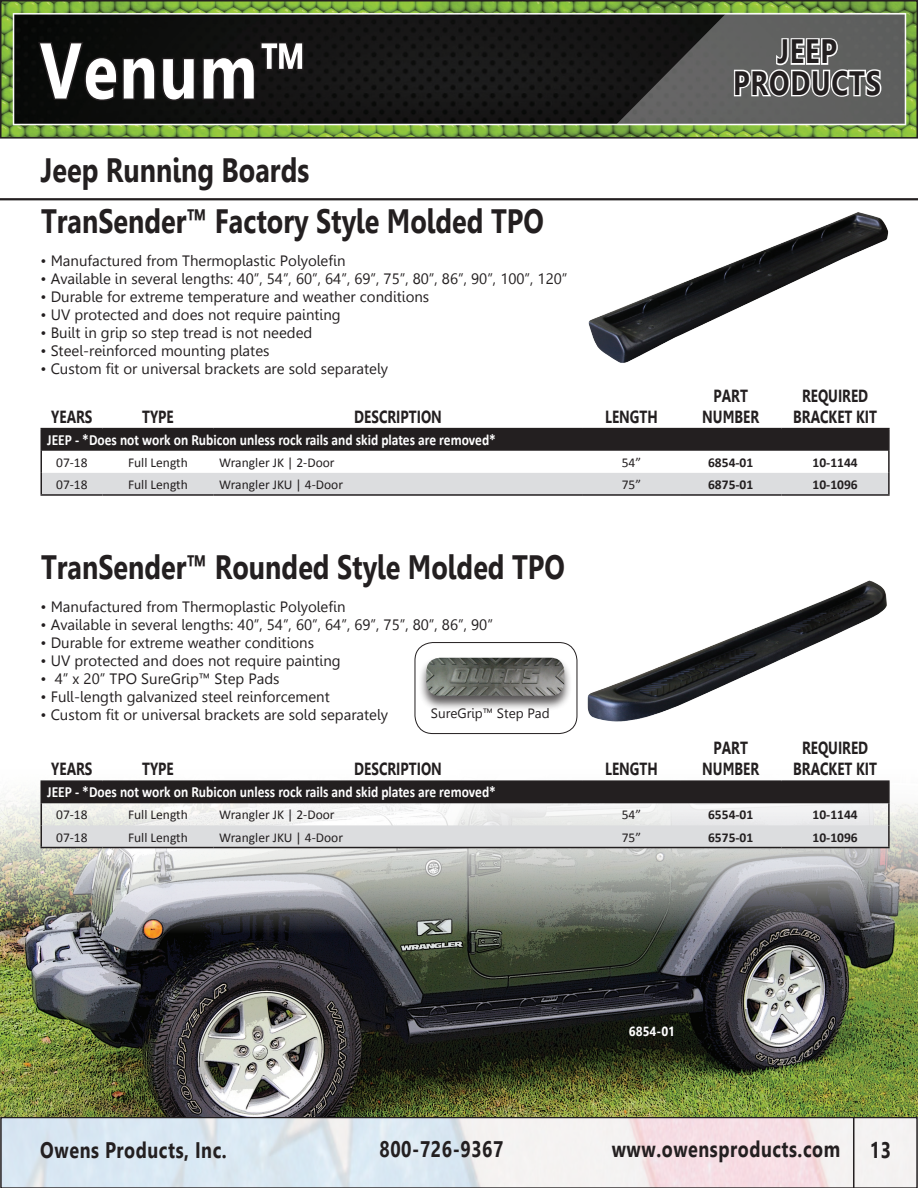
<style>
.page{position:relative;width:918px;height:1188px;background:#fff}
.page>*{position:absolute;margin:0;border:0;box-sizing:border-box;transform-origin:0 0}
.t1{font:700 78.75px "Leelawadee";letter-spacing:.03em;color:#fff;scale:.8 1}
.t2{font:700 33.75px "Leelawadee";color:#231f20;scale:.8 1}
.t3{font:700 33.75px/31.5px "Leelawadee";letter-spacing:.03em;color:#231f20;text-align:center;scale:.8 1}
.t4{font:700 22.5px "Leelawadee";letter-spacing:.03em;color:#231f20;scale:.8 1}
.t5{font:700 17.55px/21px "Leelawadee";color:#231f20;text-align:center;scale:.77 1}
.t6{font:700 15.6px "Calibri";color:#fff;scale:.87 1}
.t7{font:15px "Leelawadee";color:#231f20}
.t8{font:13.5px "Calibri";color:#231f20}
.t9{font:700 13.5px "Calibri";color:#231f20}
.t10{font:13.5px "Leelawadee";color:#231f20}
.t11{font:700 13.2px "Leelawadee";color:#fff;scale:.91 1}
</style>
<div class="page">
<img style="left:3px;top:3px;width:912px;height:133px">
<div style="left:0;top:0;width:918px;height:139px;border:2px solid #231f20"></div>
<svg style="left:36px;top:40px;width:269px;height:63px;background:#131212"></svg>
<div style="left:0;top:1117px;width:918px;height:71px;border:2px solid #231f20"></div>
<hr style="left:853px;top:1117px;width:1px;height:71px;background:#231f20">
<svg style="left:616px;top:13px;width:289px;height:111px;background:#676766"></svg>
<img style="left:588px;top:212px;width:301px;height:151px">
<div style="left:42px;top:429px;width:846px;height:22px;background:#231f20"></div>
<div style="left:42px;top:473px;width:846px;height:21px;background:#dcdddf"></div>
<hr style="left:40px;top:494px;width:63px;height:2px;background:#231f20">
<hr style="left:103px;top:494px;width:110px;height:2px;background:#231f20">
<hr style="left:213px;top:494px;width:370px;height:2px;background:#231f20">
<hr style="left:583px;top:494px;width:97px;height:2px;background:#231f20">
<hr style="left:680px;top:494px;width:101px;height:2px;background:#231f20">
<hr style="left:781px;top:494px;width:109px;height:2px;background:#231f20">
<hr style="left:40px;top:429px;width:2px;height:22px;background:#231f20">
<hr style="left:40px;top:428px;width:63px;height:1px;background:#231f20">
<hr style="left:103px;top:428px;width:110px;height:1px;background:#231f20">
<hr style="left:213px;top:428px;width:370px;height:1px;background:#231f20">
<hr style="left:583px;top:428px;width:97px;height:1px;background:#231f20">
<hr style="left:680px;top:428px;width:101px;height:1px;background:#231f20">
<hr style="left:781px;top:428px;width:109px;height:1px;background:#231f20">
<hr style="left:888px;top:429px;width:2px;height:22px;background:#231f20">
<hr style="left:888px;top:451px;width:2px;height:22px;background:#231f20">
<hr style="left:888px;top:473px;width:2px;height:21px;background:#231f20">
<hr style="left:40px;top:451px;width:2px;height:22px;background:#231f20">
<hr style="left:40px;top:473px;width:2px;height:21px;background:#231f20">
<img style="left:576px;top:580px;width:311px;height:144px">
<div style="left:415px;top:642px;width:162px;height:92px;border:1px solid #231f20;border-radius:18px"></div>
<div style="left:418px;top:656px;width:155px;height:55px;background:#231f20;opacity:.75"></div>
<img style="left:426px;top:658px;width:138px;height:38px">
<img style="left:0;top:794px;width:918px;height:323px">
<div style="left:42px;top:782px;width:846px;height:21px;background:#231f20"></div>
<div style="left:42px;top:825px;width:846px;height:22px;background:#dcdddf"></div>
<hr style="left:40px;top:847px;width:63px;height:1px;background:#231f20">
<hr style="left:103px;top:847px;width:110px;height:1px;background:#231f20">
<hr style="left:213px;top:847px;width:370px;height:1px;background:#231f20">
<hr style="left:583px;top:847px;width:97px;height:1px;background:#231f20">
<hr style="left:680px;top:847px;width:101px;height:1px;background:#231f20">
<hr style="left:781px;top:847px;width:109px;height:1px;background:#231f20">
<hr style="left:40px;top:782px;width:2px;height:21px;background:#231f20">
<hr style="left:40px;top:780px;width:63px;height:2px;background:#231f20">
<hr style="left:103px;top:780px;width:110px;height:2px;background:#231f20">
<hr style="left:213px;top:780px;width:370px;height:2px;background:#231f20">
<hr style="left:583px;top:780px;width:97px;height:2px;background:#231f20">
<hr style="left:680px;top:780px;width:101px;height:2px;background:#231f20">
<hr style="left:781px;top:780px;width:109px;height:2px;background:#231f20">
<hr style="left:888px;top:782px;width:2px;height:21px;background:#231f20">
<hr style="left:888px;top:803px;width:2px;height:22px;background:#231f20">
<hr style="left:888px;top:825px;width:2px;height:22px;background:#231f20">
<hr style="left:40px;top:803px;width:2px;height:22px;background:#231f20">
<hr style="left:40px;top:825px;width:2px;height:22px;background:#231f20">
<hr style="left:0;top:198px;width:918px;height:2px;background:#231f20">
<h1 class="t1" style="left:40px;top:25px;width:337px">Venum™</h1>
<h2 class="t2" style="left:40px;top:151px;width:337px">Jeep Running Boards</h2>
<h2 class="t2" style="left:41px;top:202px;width:630px">TranSender™ Factory Style Molded TPO</h2>
<p class="t7" style="left:40px;top:252px;width:307px">• Manufactured from Thermoplastic Polyolefin</p>
<p class="t7" style="left:40px;top:270px;width:529px">• Available in several lengths: 40”, 54”, 60”, 64”, 69”, 75”, 80”, 86”, 90”, 100”, 120”</p>
<p class="t7" style="left:40px;top:288px;width:390px">• Durable for extreme temperature and weather conditions</p>
<p class="t7" style="left:40px;top:306px;width:302px">• UV protected and does not require painting</p>
<p class="t7" style="left:40px;top:324px;width:273px">• Built in grip so step tread is not needed</p>
<p class="t7" style="left:40px;top:342px;width:231px">• Steel-reinforced mounting plates</p>
<p class="t7" style="left:40px;top:360px;width:349px">• Custom fit or universal brackets are sold separately</p>
<p class="t5" style="left:51px;top:406px;width:55px">YEARS</p>
<p class="t5" style="left:142px;top:406px;width:43px">TYPE</p>
<p class="t5" style="left:354px;top:406px;width:115px">DESCRIPTION</p>
<p class="t5" style="left:605px;top:406px;width:70px">LENGTH</p>
<h2 class="t3" style="left:733px;top:36px;width:186px">JEEP<br>PRODUCTS</h2>
<p class="t5" style="left:702px;top:385px;width:75px">PART<br>NUMBER</p>
<p class="t5" style="left:793px;top:385px;width:110px">REQUIRED<br>BRACKET KIT</p>
<p class="t6" style="left:47px;top:430px;width:517px">JEEP - *Does not work on Rubicon unless rock rails and skid plates are removed*</p>
<p class="t8" style="left:56px;top:454px;width:33px">07-18</p>
<p class="t8" style="left:128px;top:454px;width:61px">Full Length</p>
<p class="t8" style="left:219px;top:454px;width:117px">Wrangler JK | 2-Door</p>
<p class="t8" style="left:622px;top:454px;width:21px">54”</p>
<p class="t9" style="left:708px;top:454px;width:47px">6854-01</p>
<p class="t9" style="left:813px;top:454px;width:47px">10-1144</p>
<p class="t8" style="left:56px;top:476px;width:33px">07-18</p>
<p class="t8" style="left:128px;top:476px;width:61px">Full Length</p>
<p class="t8" style="left:219px;top:476px;width:125px">Wrangler JKU | 4-Door</p>
<p class="t8" style="left:622px;top:476px;width:21px">75”</p>
<p class="t9" style="left:708px;top:476px;width:47px">6875-01</p>
<p class="t9" style="left:813px;top:476px;width:47px">10-1096</p>
<h2 class="t2" style="left:41px;top:548px;width:656px">TranSender™ Rounded Style Molded TPO</h2>
<p class="t7" style="left:40px;top:598px;width:307px">• Manufactured from Thermoplastic Polyolefin</p>
<p class="t7" style="left:40px;top:616px;width:454px">• Available in several lengths: 40”, 54”, 60”, 64”, 69”, 75”, 80”, 86”, 90”</p>
<p class="t7" style="left:40px;top:634px;width:275px">• Durable for extreme weather conditions</p>
<p class="t7" style="left:40px;top:652px;width:302px">• UV protected and does not require painting</p>
<p class="t7" style="left:40px;top:670px;width:241px">• 4” x 20” TPO SureGrip™ Step Pads</p>
<p class="t7" style="left:40px;top:688px;width:291px">• Full-length galvanized steel reinforcement</p>
<p class="t7" style="left:40px;top:706px;width:349px">• Custom fit or universal brackets are sold separately</p>
<p class="t10" style="left:431px;top:705px;width:120px">SureGrip™ Step Pad</p>
<p class="t5" style="left:51px;top:759px;width:55px">YEARS</p>
<p class="t5" style="left:142px;top:759px;width:43px">TYPE</p>
<p class="t5" style="left:354px;top:759px;width:115px">DESCRIPTION</p>
<p class="t5" style="left:605px;top:759px;width:70px">LENGTH</p>
<p class="t5" style="left:702px;top:738px;width:75px">PART<br>NUMBER</p>
<p class="t5" style="left:793px;top:738px;width:110px">REQUIRED<br>BRACKET KIT</p>
<p class="t6" style="left:47px;top:782px;width:517px">JEEP - *Does not work on Rubicon unless rock rails and skid plates are removed*</p>
<p class="t8" style="left:56px;top:806px;width:33px">07-18</p>
<p class="t8" style="left:128px;top:806px;width:61px">Full Length</p>
<p class="t8" style="left:219px;top:806px;width:117px">Wrangler JK | 2-Door</p>
<p class="t8" style="left:622px;top:806px;width:21px">54”</p>
<p class="t9" style="left:708px;top:806px;width:47px">6554-01</p>
<p class="t9" style="left:813px;top:806px;width:47px">10-1144</p>
<p class="t8" style="left:56px;top:829px;width:33px">07-18</p>
<p class="t8" style="left:128px;top:829px;width:61px">Full Length</p>
<p class="t8" style="left:219px;top:829px;width:125px">Wrangler JKU | 4-Door</p>
<p class="t8" style="left:622px;top:829px;width:21px">75”</p>
<p class="t9" style="left:708px;top:828px;width:47px">6575-01</p>
<p class="t9" style="left:813px;top:828px;width:47px">10-1096</p>
<p class="t11" style="left:629px;top:1024px;width:52px">6854-01</p>
<h3 class="t4" style="left:40px;top:1137px;width:235px">Owens Products, Inc.</h3>
<h3 class="t4" style="left:380px;top:1136px;width:156px">800-726-9367</h3>
<h3 class="t4" style="left:612px;top:1136px;width:287px">www.owensproducts.com</h3>
<h3 class="t4" style="left:870px;top:1137px;width:28px">13</h3>
</div>
